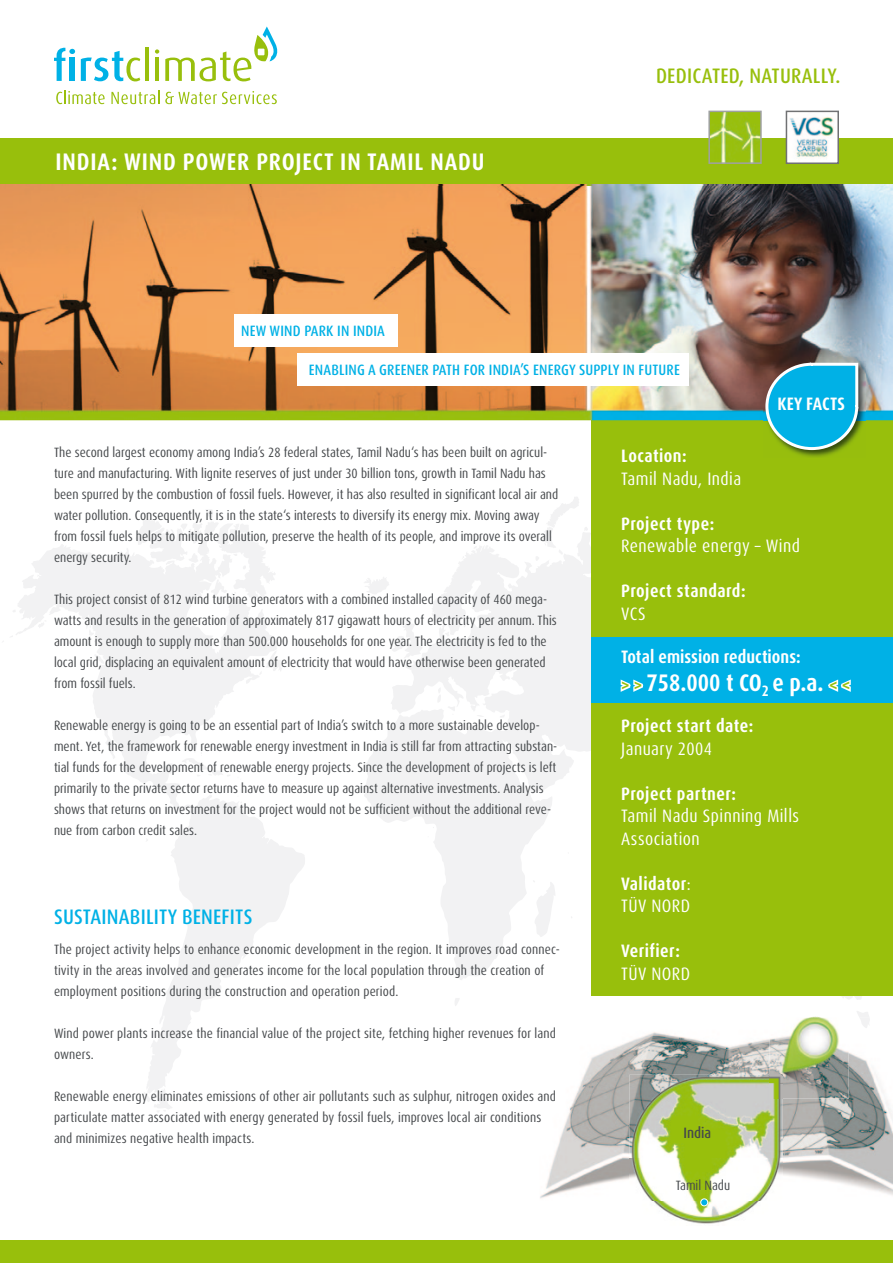
<style>
.page{position:relative;width:893px;height:1263px;background:#fff}
.page>*{position:absolute;margin:0;border:0;box-sizing:border-box;transform-origin:0 0}
.t1{font:700 condensed 24px "Dax Pro";letter-spacing:.035em;color:#fff}
.t2{font:500 condensed 21px "Dax Pro";letter-spacing:.01em;color:#00b1e6}
.t3{font:500 condensed 21px "Dax Pro";letter-spacing:.01em;color:#98bf0c}
.t4{font:700 condensed 18px/22.5px "Dax Pro";letter-spacing:.025em;color:#fff}
.t5{font:condensed 18px/22.5px "Dax Pro";letter-spacing:.025em;color:#fff}
.t6{font:700 condensed 18px "Dax Pro";color:#fff}
.t7{font:500 condensed 15px "Dax Pro";letter-spacing:.01em;color:#00b1e6}
.t8{font:500 condensed 15px "Dax Pro";color:#45484b}
.t9{font:condensed 13.5px/21px "Dax Pro";color:#45484b}
.s1{font-size:18px;color:#98bf0c}
.s2{font-weight:400}
</style>
<div class="page">
<svg style="left:364px;top:533px;width:227px;height:447px;fill:#f2f2f3"></svg>
<svg style="left:839px;top:995px;width:26px;height:5px"></svg>
<svg style="left:16px;top:544px;width:289px;height:544px"></svg>
<svg style="left:144px;top:1088px;width:28px;height:24px"></svg>
<svg style="left:254px;top:650px;width:28px;height:25px"></svg>
<svg style="left:135px;top:509px;width:141px;height:95px"></svg>
<svg style="left:535px;top:497px;width:53px;height:64px"></svg>
<svg style="left:473px;top:546px;width:4px;height:3px"></svg>
<svg style="left:461px;top:556px;width:3px;height:4px"></svg>
<svg style="left:500px;top:714px;width:5px;height:4px"></svg>
<svg style="left:94px;top:654px;width:11px;height:10px"></svg>
<svg style="left:85px;top:621px;width:9px;height:25px"></svg>
<svg style="left:38px;top:620px;width:9px;height:8px"></svg>
<svg style="left:211px;top:643px;width:5px;height:3px"></svg>
<svg style="left:445px;top:632px;width:5px;height:4px"></svg>
<svg style="left:463px;top:617px;width:13px;height:10px"></svg>
<svg style="left:437px;top:687px;width:18px;height:28px"></svg>
<svg style="left:532px;top:880px;width:24px;height:57px"></svg>
<svg style="left:181px;top:752px;width:65px;height:51px"></svg>
<svg style="left:455px;top:998px;width:4px;height:8px"></svg>
<hr style="left:145px;top:48px;width:4px;height:33px;background:#98bf0c">
<svg style="left:81px;top:51px;width:59px;height:30px"></svg>
<hr style="left:155px;top:58px;width:4px;height:23px;background:#98bf0c">
<svg style="left:54px;top:47px;width:21px;height:34px"></svg>
<svg style="left:155px;top:49px;width:4px;height:5px"></svg>
<svg style="left:165px;top:26px;width:112px;height:55px"></svg>
<svg style="left:56px;top:90px;width:49px;height:14px"></svg>
<svg style="left:111px;top:90px;width:48px;height:14px"></svg>
<svg style="left:165px;top:91px;width:112px;height:13px"></svg>
<div style="left:0;top:138px;width:893px;height:47px;background:#98bf0c"></div>
<div style="left:591px;top:420px;width:302px;height:575px;background:#98bf0c"></div>
<div style="left:0;top:1239px;width:893px;height:24px;background:#98bf0c"></div>
<img style="left:0;top:185px;width:893px;height:235px">
<img style="left:591px;top:420px;width:302px;height:1px">
<img style="left:783px;top:1051px;width:110px;height:144px">
<svg style="left:857px;top:1011px;width:13px;height:17px"></svg>
<img style="left:540px;top:1032px;width:230px;height:167px">
<img style="left:770px;top:1016px;width:78px;height:82px">
<div style="left:591px;top:638px;width:302px;height:65px;background:#00b1e6"></div>
<svg style="left:620px;top:679px;width:24px;height:13px"></svg>
<svg style="left:828px;top:679px;width:23px;height:13px"></svg>
<img style="left:711px;top:114px;width:48px;height:47px">
<div style="left:708px;top:111px;width:54px;height:53px;border:2px solid #9fa1a2"></div>
<img style="left:629px;top:1075px;width:154px;height:149px">
<img style="left:770px;top:1075px;width:13px;height:23px">
<div style="left:701px;top:1199px;width:7px;height:7px;background:#00b1e6;border-radius:50%"></div>
<div style="left:700px;top:1198px;width:8px;height:8px;border:1px solid #fff;border-radius:50%"></div>
<div style="left:234px;top:314px;width:164px;height:33px;background:#fff"></div>
<div style="left:297px;top:353px;width:392px;height:32px;background:#fff"></div>
<img style="left:794px;top:361px;width:72px;height:96px">
<img style="left:764px;top:110px;width:96px;height:342px">
<h1 class="t1" style="left:55px;top:146px;width:430px">INDIA: WIND POWER PROJECT IN TAMIL NADU</h1>
<h2 class="t3" style="left:656px;top:62px;width:186px">DEDICATED, NATURALLY.</h2>
<p class="t7" style="left:241px;top:321px;width:145px">NEW WIND PARK IN INDIA</p>
<p class="t7" style="left:309px;top:360px;width:373px">ENABLING A GREENER PATH FOR INDIA’S ENERGY SUPPLY IN FUTURE</p>
<h3 class="t4" style="left:778px;top:393px;width:69px">KEY FACTS</h3>
<p class="t9" style="left:54px;top:442px;width:506px">The second largest economy among India’s 28 federal states, Tamil Nadu‘s has been built on agricul&shy;ture and manufacturing. With lignite reserves of just under 30 billion tons, growth in Tamil Nadu has been spurred by the combustion of fossil fuels. However, it has also resulted in significant local air and water pollution. Consequently, it is in the state‘s interests to diversify its energy mix. Moving away from fossil fuels helps to mitigate pollution, preserve the health of its people, and improve its overall energy security.</p>
<p class="t9" style="left:54px;top:589px;width:504px">This project consist of 812 wind turbine generators with a combined installed capacity of 460 mega&shy;watts and results in the generation of approximately 817 gigawatt hours of electricity per annum. This amount is enough to supply more than 500.000 households for one year. The electricity is fed to the local grid, displacing an equivalent amount of electricity that would have otherwise been generated from fossil fuels.</p>
<p class="t9" style="left:54px;top:715px;width:505px">Renewable energy is going to be an essential part of India’s switch to a more sustainable develop&shy;ment. Yet, the framework for renewable energy investment in India is still far from attracting substan&shy;tial funds for the development of renewable energy projects. Since the development of projects is left primarily to the private sector returns have to measure up against alternative investments. Analysis shows that returns on investment for the project would not be sufficient without the additional reve&shy;nue from carbon credit sales.</p>
<h2 class="t2" style="left:54px;top:903px;width:200px">SUSTAINABILITY BENEFITS</h2>
<p class="t9" style="left:54px;top:939px;width:507px">The project activity helps to enhance economic development in the region. It improves road connec&shy;tivity in the areas involved and generates income for the local population through the creation of employment positions during the construction and operation period.</p>
<p class="t9" style="left:54px;top:1023px;width:503px">Wind power plants increase the financial value of the project site, fetching higher revenues for land owners.</p>
<p class="t9" style="left:54px;top:1086px;width:503px">Renewable energy eliminates emissions of other air pollutants such as sulphur, nitrogen oxides and particulate matter associated with energy generated by fossil fuels, improves local air conditions and minimizes negative health impacts.</p>
<h3 class="t4" style="left:621px;top:445px;width:67px">Location:</h3>
<h3 class="t5" style="left:621px;top:467px;width:122px">Tamil Nadu, India</h3>
<h3 class="t4" style="left:621px;top:512px;width:95px">Project type:</h3>
<h3 class="t5" style="left:621px;top:535px;width:180px">Renewable energy – Wind</h3>
<h3 class="t4" style="left:621px;top:580px;width:126px">Project standard:</h3>
<h3 class="t5" style="left:621px;top:602px;width:26px">VCS</h3>
<h3 class="t6" style="left:621px;top:645px;width:181px">Total emission reductions:</h3>
<h1 class="t1" style="left:621px;top:667px;width:231px"><span class="s1">&gt; &gt;</span> 758.000 t CO<sub>2</sub> e p.a. <span class="s1">&lt; &lt;</span></h1>
<h3 class="t4" style="left:621px;top:715px;width:134px">Project start date:</h3>
<h3 class="t5" style="left:621px;top:737px;width:92px">January 2004</h3>
<h3 class="t4" style="left:621px;top:782px;width:116px">Project partner:</h3>
<h3 class="t5" style="left:621px;top:805px;width:179px">Tamil Nadu Spinning Mills<br>Association</h3>
<h3 class="t4" style="left:621px;top:872px;width:71px">Validator<span class="s2">:<br>TÜV NORD</span></h3>
<h3 class="t4" style="left:621px;top:940px;width:60px">Verifier:</h3>
<h3 class="t5" style="left:621px;top:962px;width:71px">TÜV NORD</h3>
<p class="t8" style="left:683px;top:1123px;width:29px">India</p>
<p class="t9" style="left:676px;top:1175px;width:56px">Tamil Nadu</p>
</div>
